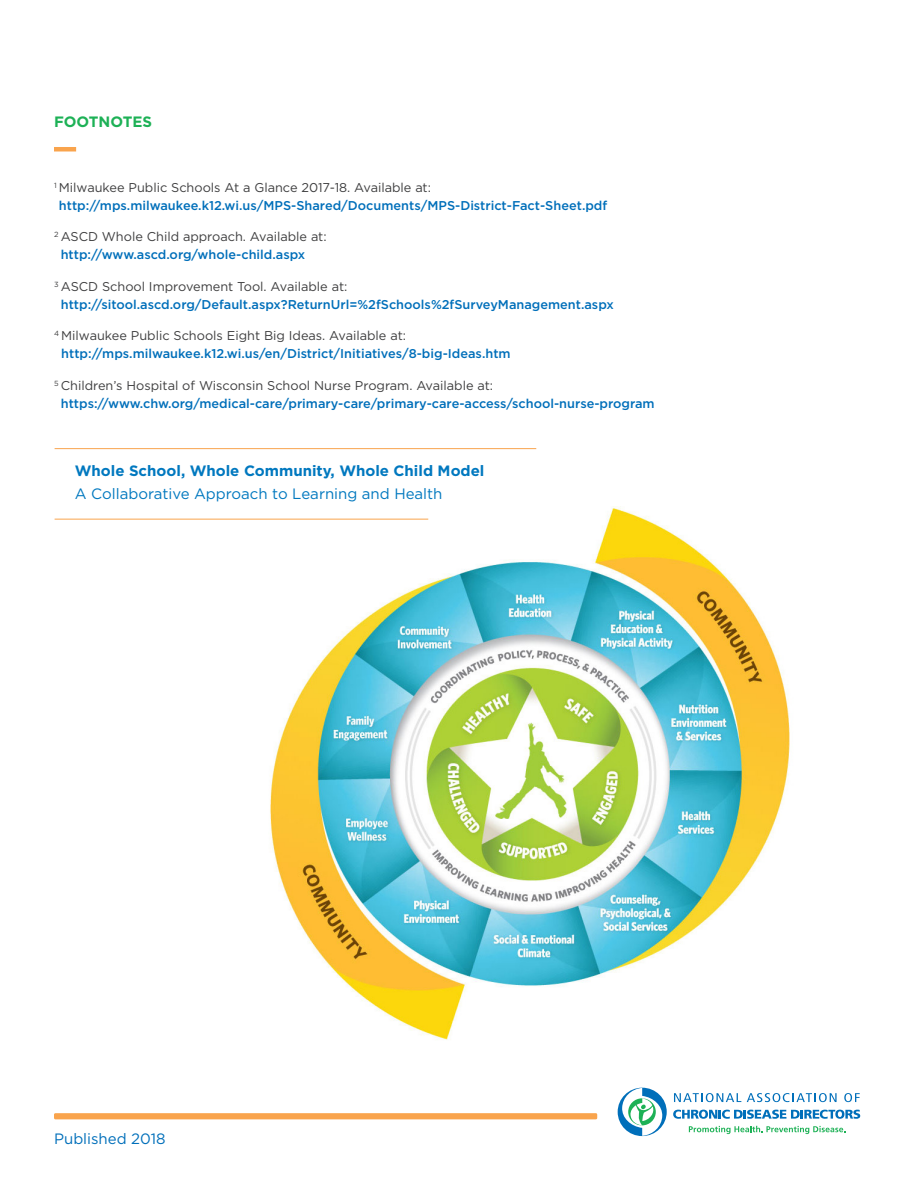
<style>
.page{position:relative;width:918px;height:1188px;background:#fff}
.page>*{position:absolute;margin:0;border:0;box-sizing:border-box;transform-origin:0 0}
.body{font:700 15px/22.5px "Gotham";color:#0078bf}
.body-2{font:15px "Gotham";color:#006fba}
.Footnote{font:700 15px "Gotham";color:#1db156}
.Footnote-2{font:500 12.75px/18px "Gotham";color:#006fba}
.s1{font-weight:400;color:#3e3e3f}
.s2{font-weight:400}
</style>
<div class="page">
<div style="left:54px;top:1113px;width:543px;height:6px;background:#f9a44d"></div>
<hr style="left:54px;top:147px;width:22px;height:4px;background:#f9a44d">
<img style="left:232px;top:506px;width:558px;height:534px">
<hr style="left:55px;top:448px;width:481px;height:1px;background:#f9a44d">
<hr style="left:55px;top:519px;width:373px;height:1px;background:#f9a44d">
<svg style="left:674px;top:1093px;width:67px;height:9px"></svg>
<svg style="left:747px;top:1093px;width:90px;height:9px"></svg>
<svg style="left:844px;top:1093px;width:16px;height:9px"></svg>
<svg style="left:689px;top:1126px;width:156px;height:8px"></svg>
<svg style="left:673px;top:1110px;width:187px;height:9px"></svg>
<svg style="left:618px;top:1088px;width:49px;height:48px"></svg>
<p class="Footnote" style="left:54px;top:111px;width:100px">FOOTNOTES</p>
<p class="Footnote-2" style="left:59px;top:178px;width:550px;text-indent:-5px"><sup>1</sup> <span class="s1">Milwaukee Public Schools At a Glance 2017-18. Available at: </span>http://mps.milwaukee.k12.wi.us/MPS-Shared/Documents/MPS-District-Fact-Sheet.pdf</p>
<p class="Footnote-2" style="left:61px;top:228px;width:268px;text-indent:-7px"><sup>2</sup> <span class="s1">ASCD Whole Child approach. Available at: </span>http://www.ascd.org/whole-child.aspx</p>
<p class="Footnote-2" style="left:61px;top:277px;width:555px;text-indent:-7px"><sup>3</sup> <span class="s1">ASCD School Improvement Tool. Available at: </span>http://sitool.ascd.org/Default.aspx?ReturnUrl=%2fSchools%2fSurveyManagement.aspx</p>
<p class="Footnote-2" style="left:61px;top:327px;width:451px;text-indent:-7px"><sup>4</sup> <span class="s1">Milwaukee Public Schools Eight Big Ideas. Available at: </span>http://mps.milwaukee.k12.wi.us/en/District/Initiatives/8-big-Ideas.htm</p>
<p class="Footnote-2" style="left:61px;top:376px;width:595px;text-indent:-7px"><sup>5</sup> <span class="s1">Children’s Hospital of Wisconsin School Nurse Program. Available at: </span>https://www.chw.org/medical-care/primary-care/primary-care-access/school-nurse-program</p>
<p class="body" style="left:75px;top:459px;width:411px">Whole School, Whole Community, Whole Child Model<br><span class="s2">A Collaborative Approach to Learning and Health</span></p>
<p class="body-2" style="left:54px;top:1129px;width:113px">Published 2018</p>
</div>
